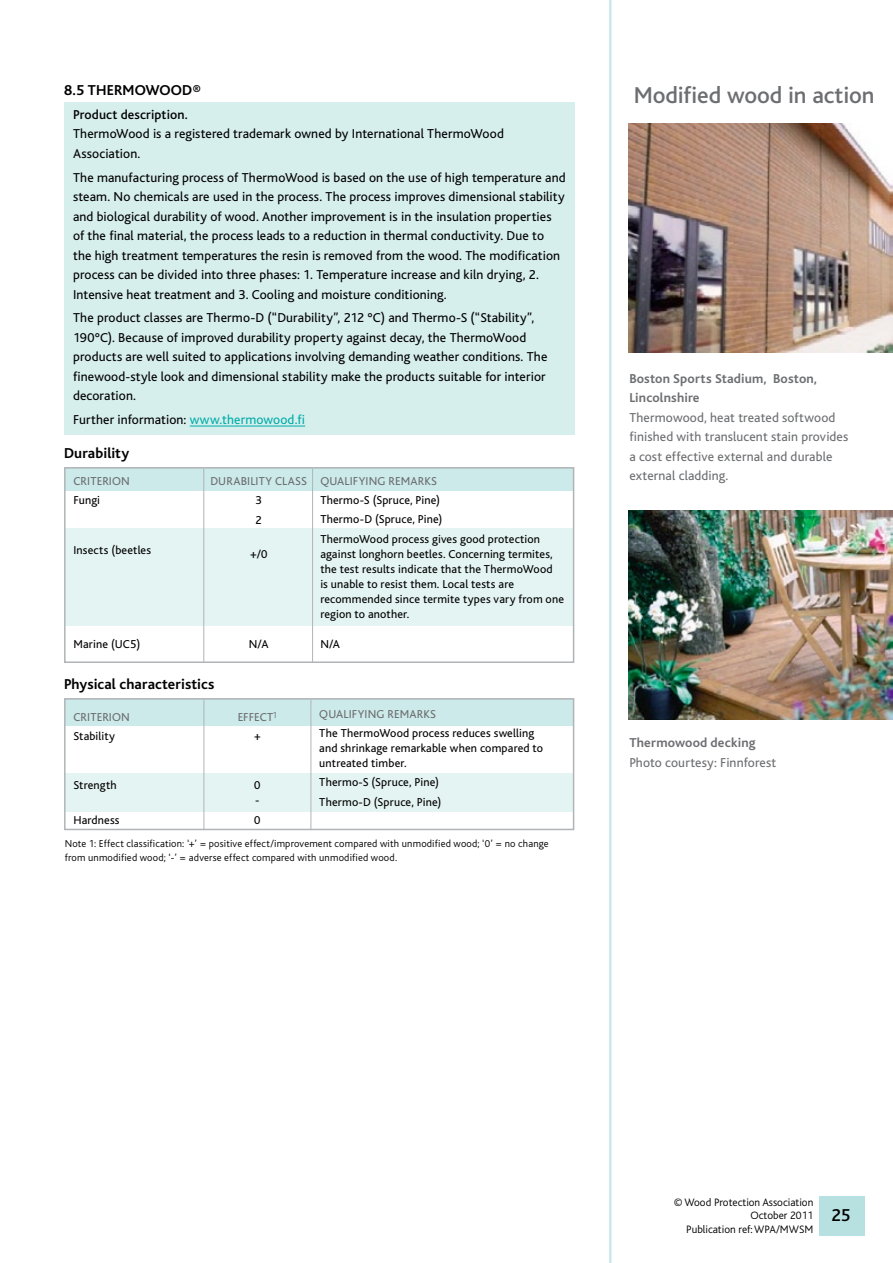
<style>
.page{position:relative;width:893px;height:1263px;background:#fff}
.page>*{position:absolute;margin:0;border:0;box-sizing:border-box;transform-origin:0 0}
.t1{font:500 24px "Bliss";letter-spacing:-.005em;color:#6d6e71}
.t2{font:500 18px "Bliss";color:#000}
.t3{font:700 15px "Bliss";letter-spacing:.01em;color:#000}
.t4{font:13.5px/19.5px "Bliss";letter-spacing:.01em;color:#000}
.t5{font:13.5px/19.5px "Bliss";letter-spacing:.01em;color:#6d6e71}
.t6{font:700 13.5px/19.5px "Bliss";letter-spacing:.01em;color:#6d6e71}
.t7{font:500 13.5px "Bliss";letter-spacing:.01em;color:#000}
.t8{font:12px/15px "Bliss";letter-spacing:.015em;color:#000}
.t9{font:12px/19.2px "Bliss";letter-spacing:.015em;color:#6b6c6f;text-align:center}
.t10{font:300 11.25px/13.5px "Bliss";color:#000;text-align:right}
.t11{font:300 10.5px/13.5px "Bliss";letter-spacing:.02em;color:#000}
.s1{color:#00ada8}
.s2{color:#000}
</style>
<div class="page">
<div style="left:819px;top:1196px;width:46px;height:40px;background:#b7e1e0"></div>
<div style="left:64px;top:103px;width:510px;height:332px;background:#d6eeec"></div>
<hr style="left:190px;top:426px;width:115px;height:1px;background:#00ada8">
<div style="left:66px;top:773px;width:507px;height:38px;background:#e4f4f2"></div>
<div style="left:65px;top:528px;width:508px;height:98px;background:#e4f4f2"></div>
<div style="left:65px;top:467px;width:508px;height:24px;background:#cceae9"></div>
<div style="left:65px;top:698px;width:508px;height:28px;background:#cceae9"></div>
<div style="left:64px;top:467px;width:510px;height:196px;border:2px solid #b1b4b6"></div>
<div style="left:64px;top:698px;width:510px;height:132px;border:2px solid #b1b4b6"></div>
<hr style="left:203px;top:469px;width:1px;height:194px;background:#b1b4b6">
<hr style="left:204px;top:700px;width:1px;height:130px;background:#b1b4b6">
<hr style="left:312px;top:469px;width:1px;height:194px;background:#b1b4b6">
<hr style="left:311px;top:700px;width:1px;height:130px;background:#b1b4b6">
<img style="left:628px;top:123px;width:265px;height:229px">
<img style="left:628px;top:510px;width:265px;height:210px">
<hr style="left:609px;top:0;width:2px;height:1263px;background:#c5e7e6">
<p class="t3" style="left:64px;top:82px;width:139px">8.5 THERMOWOOD®</p>
<p class="t7" style="left:73px;top:107px;width:116px">Product description.</p>
<p class="t4" style="left:73px;top:125px;width:432px">ThermoWood is a registered trademark owned by International ThermoWood<br>Association.</p>
<p class="t4" style="left:73px;top:168px;width:494px">The manufacturing process of ThermoWood is based on the use of high temperature and steam. No chemicals are used in the process. The process improves dimensional stability and biological durability of wood. Another improvement is in the insulation properties of the final material, the process leads to a reduction in thermal conductivity. Due to the high treatment temperatures the resin is removed from the wood. The modification process can be divided into three phases: 1. Temperature increase and kiln drying, 2.<br>Intensive heat treatment and 3. Cooling and moisture conditioning.</p>
<p class="t4" style="left:73px;top:308px;width:476px">The product classes are Thermo-D (“Durability”, 212 °C) and Thermo-S (“Stability”, 190°C). Because of improved durability property against decay, the ThermoWood products are well suited to applications involving demanding weather conditions. The finewood-style look and dimensional stability make the products suitable for interior decoration.</p>
<p class="t4" style="left:73px;top:410px;width:234px">Further information: <span class="s1">www.thermowood.fi</span></p>
<p class="t3" style="left:64px;top:445px;width:67px">Durability</p>
<p class="t9" style="left:73px;top:472px;width:58px">CRITERION</p>
<p class="t8" style="left:73px;top:493px;width:28px">Fungi</p>
<p class="t8" style="left:73px;top:542px;width:79px">Insects (beetles</p>
<p class="t8" style="left:73px;top:636px;width:68px">Marine (UC5)</p>
<p class="t9" style="left:210px;top:472px;width:98px">DURABILITY CLASS</p>
<p class="t8" style="left:255px;top:491px;width:8px;line-height:19.2px">3<br>2</p>
<p class="t8" style="left:250px;top:546px;width:19px">+/0</p>
<p class="t8" style="left:249px;top:636px;width:21px">N/A</p>
<p class="t3" style="left:64px;top:676px;width:152px">Physical characteristics</p>
<p class="t9" style="left:73px;top:708px;width:58px">CRITERION</p>
<p class="t8" style="left:73px;top:729px;width:43px">Stability</p>
<p class="t8" style="left:73px;top:778px;width:45px">Strength</p>
<p class="t8" style="left:73px;top:812px;width:48px">Hardness</p>
<p class="t9" style="left:238px;top:708px;width:41px">EFFECT<sup>1 </sup><span class="s2">+</span></p>
<p class="t8" style="left:254px;top:778px;width:8px">0 -</p>
<p class="t8" style="left:254px;top:812px;width:8px">0</p>
<p class="t9" style="left:320px;top:472px;width:118px">QUALIFYING REMARKS</p>
<p class="t8" style="left:320px;top:491px;width:221px;line-height:19.2px">Thermo-S (Spruce, Pine)<br>Thermo-D (Spruce, Pine)<br>ThermoWood process gives good protection</p>
<p class="t8" style="left:320px;top:546px;width:245px">against longhorn beetles. Concerning termites, the test results indicate that the ThermoWood<br>is unable to resist them. Local tests are recommended since termite types vary from one region to another.</p>
<p class="t8" style="left:320px;top:636px;width:21px">N/A</p>
<p class="t9" style="left:319px;top:705px;width:118px">QUALIFYING REMARKS</p>
<p class="t8" style="left:319px;top:726px;width:225px">The ThermoWood process reduces swelling and shrinkage remarkable when compared to untreated timber.</p>
<p class="t8" style="left:319px;top:773px;width:123px;line-height:19.2px">Thermo-S (Spruce, Pine)<br>Thermo-D (Spruce, Pine)</p>
<p class="t11" style="left:65px;top:837px;width:485px">Note 1: Effect classification: ‘+’ = positive effect/improvement compared with unmodified wood; ‘0’ = no change from unmodified wood; ‘-’ = adverse effect compared with unmodified wood.</p>
<h1 class="t1" style="left:634px;top:83px;width:242px">Modified wood in action</h1>
<p class="t6" style="left:629px;top:369px;width:189px">Boston Sports Stadium, Boston,<br>Lincolnshire</p>
<p class="t5" style="left:629px;top:408px;width:221px">Thermowood, heat treated softwood finished with translucent stain provides a cost effective external and durable external cladding.</p>
<p class="t6" style="left:629px;top:733px;width:128px">Thermowood decking</p>
<p class="t5" style="left:629px;top:753px;width:149px">Photo courtesy: Finnforest</p>
<p class="t10" style="left:674px;top:1195px;width:141px">© Wood Protection Association<br>October 2011<br>Publication ref: WPA/MWSM</p>
<h2 class="t2" style="left:832px;top:1206px;width:20px">25</h2>
</div>
